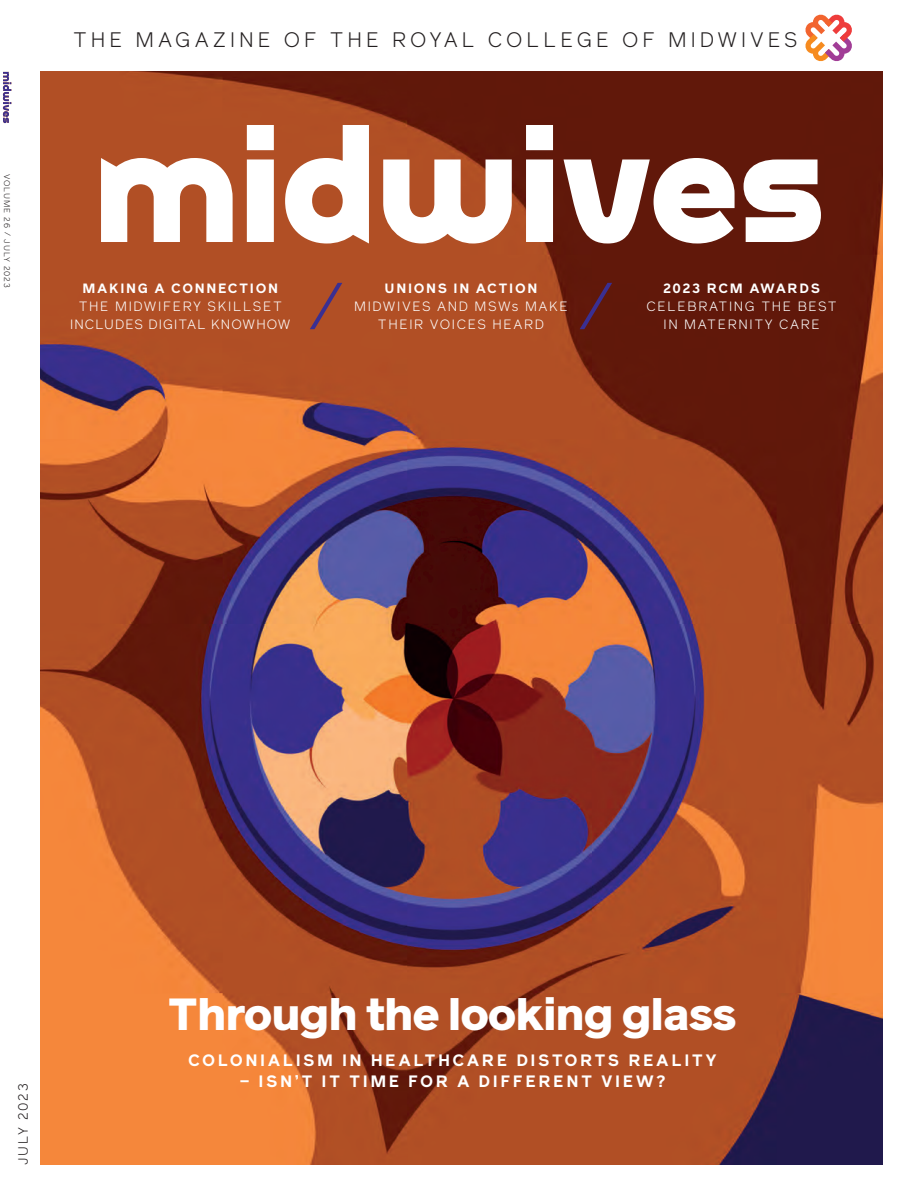
<style>
.page{position:relative;width:905px;height:1190px;background:#fff}
.page>*{position:absolute;margin:0;border:0;box-sizing:border-box;transform-origin:0 0}
.t1{font:900 45px "Reader Pro";letter-spacing:-.04em;color:#fff}
.t2{font:300 21px "Reader Pro";letter-spacing:.19em;color:#231f20}
.t3{font:700 16.5px "Reader Pro";letter-spacing:.15em;color:#fff}
.t4{font:300 13.5px/18px "Reader Pro";letter-spacing:.12em;color:#fff;text-align:center}
.t5{font:700 13.5px "Reader Pro";letter-spacing:.12em;color:#fff}
.t6{font:300 13.5px/18px "Reader Pro";letter-spacing:.08em;color:#fff;text-align:center}
.t7{font:300 13.5px "Reader Pro";letter-spacing:.135em;color:#231f20}
.t8{font:300 8.25px "Reader Pro";letter-spacing:.115em;color:#231f20}
</style>
<div class="page">
<svg style="left:805px;top:14px;width:47px;height:47px"></svg>
<svg style="left:3px;top:72px;width:8px;height:51px"></svg>
<img style="left:40px;top:72px;width:842px;height:1093px">
<svg style="left:101px;top:125px;width:720px;height:118px"></svg>
<svg style="left:305px;top:278px;width:42px;height:56px;background:#a54c2f"></svg>
<svg style="left:574px;top:278px;width:43px;height:56px;background:#5d1a16"></svg>
<p class="t8" style="left:10px;top:174px;width:116px;rotate:90deg">VOLUME 26 / JULY 2023</p>
<h2 class="t2" style="left:73px;top:32px;width:726px">THE MAGAZINE OF THE ROYAL COLLEGE OF MIDWIVES</h2>
<p class="t5" style="left:83px;top:283px;width:197px">MAKING A CONNECTION</p>
<p class="t6" style="left:70px;top:298px;width:222px">THE MIDWIFERY SKILLSET<br>INCLUDES DIGITAL KNOWHOW</p>
<p class="t5" style="left:385px;top:283px;width:154px">UNIONS IN ACTION</p>
<p class="t4" style="left:354px;top:298px;width:215px">MIDWIVES AND MSWs MAKE<br>THEIR VOICES HEARD</p>
<p class="t5" style="left:663px;top:283px;width:158px">2023 RCM AWARDS</p>
<p class="t4" style="left:646px;top:298px;width:192px">CELEBRATING THE BEST<br>IN MATERNITY CARE</p>
<p class="t7" style="left:18px;top:1165px;width:83px;rotate:-90deg">JULY 2023</p>
<h1 class="t1" style="left:168px;top:998px;width:571px">Through the looking glass</h1>
<p class="t3" style="left:188px;top:1054px;width:530px">COLONIALISM IN HEALTHCARE DISTORTS REALITY</p>
<p class="t3" style="left:239px;top:1075px;width:428px">– ISN’T IT TIME FOR A DIFFERENT VIEW?</p>
</div>
